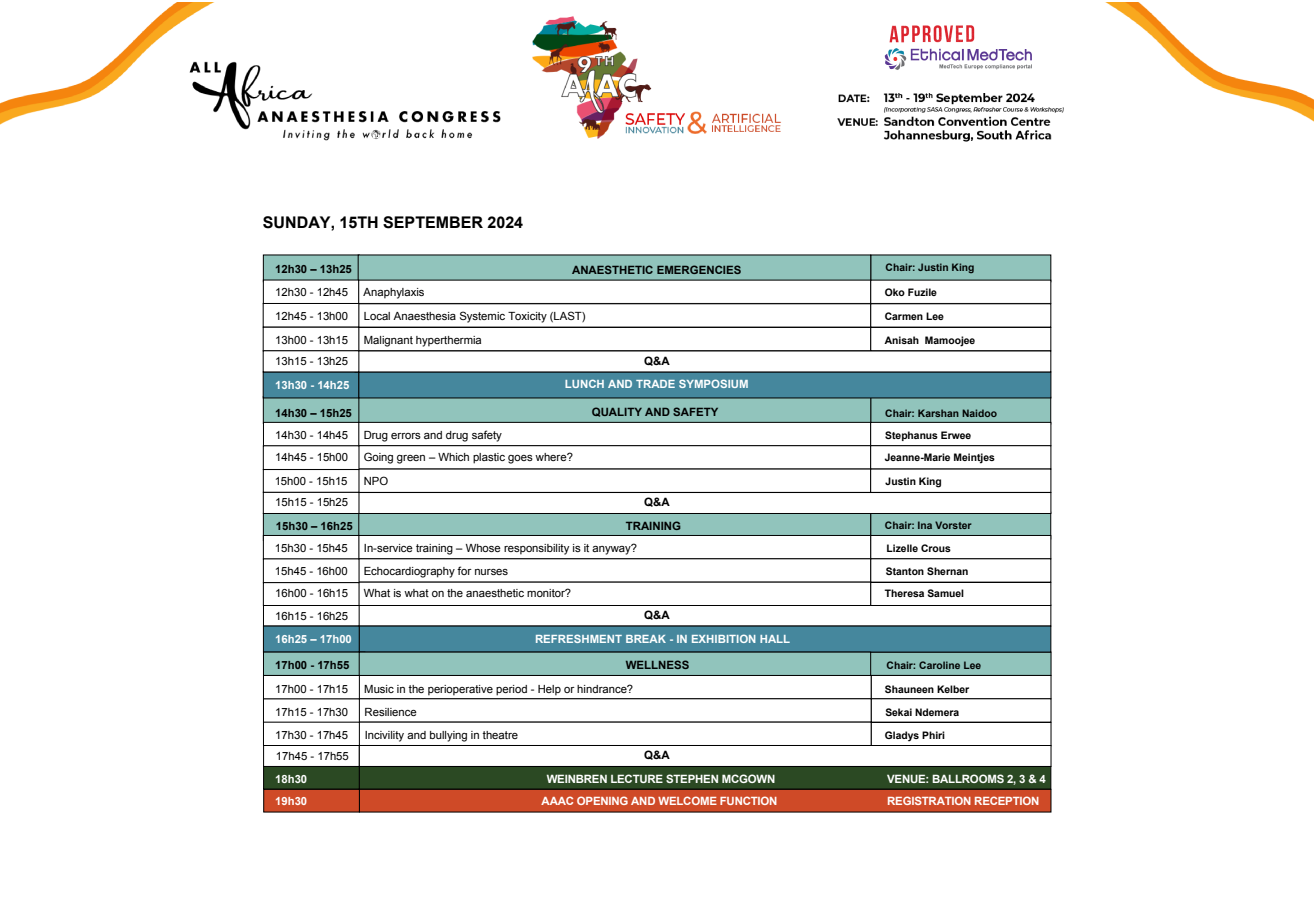
<style>
.page{position:relative;width:1314px;height:900px;background:#fff}
.page>*{position:absolute;margin:0;border:0;box-sizing:border-box;transform-origin:0 0}
.t1{font:700 16px "Arial";color:#000}
.t2{font:700 11.5px/22px "Arial";letter-spacing:-.02em;color:#fff}
.t3{font:700 11.5px "Arial";color:#000}
.t4{font:700 11.5px "Arial";color:#fff}
.t5{font:11.3px/24.4px "Arial";color:#000}
.t6{font:700 11.3px "Arial";color:#000}
.t7{font:700 11.3px/22.1px "Arial";color:#fff}
.t8{font:700 10.3px/22.1px "Arial";color:#000}
</style>
<div class="page">
<div style="left:868px;top:652px;width:184px;height:24px;background:#91c4bc"></div>
<div style="left:870px;top:512px;width:181px;height:28px;background:#91c4bc;border:1px solid #000"></div>
<div style="left:870px;top:397px;width:181px;height:28px;background:#91c4bc"></div>
<div style="left:870px;top:254px;width:181px;height:28px;background:#91c4bc"></div>
<div style="left:263px;top:513px;width:102px;height:28px;background:#91c4bc;border:1px solid #000"></div>
<div style="left:358px;top:513px;width:513px;height:28px;background:#91c4bc"></div>
<div style="left:263px;top:396px;width:102px;height:28px;background:#91c4bc;border:1px solid #000"></div>
<div style="left:358px;top:396px;width:513px;height:28px;background:#91c4bc;border:1px solid #000"></div>
<div style="left:263px;top:254px;width:97px;height:28px;background:#91c4bc"></div>
<div style="left:358px;top:254px;width:513px;height:28px;background:#91c4bc"></div>
<div style="left:359px;top:626px;width:692px;height:27px;background:#45879d;border:1px solid #000"></div>
<div style="left:263px;top:626px;width:97px;height:27px;background:#45879d;border:1px solid #000"></div>
<div style="left:359px;top:766px;width:692px;height:24px;background:#2b4923;border:1px solid #000"></div>
<div style="left:263px;top:766px;width:97px;height:24px;background:#2b4923;border:1px solid #000"></div>
<div style="left:359px;top:789px;width:692px;height:24px;background:#cf4a27;border:1px solid #000"></div>
<div style="left:263px;top:789px;width:97px;height:24px;background:#cf4a27;border:1px solid #000"></div>
<div style="left:358px;top:422px;width:513px;height:24px;background:#fff;border:1px solid #000"></div>
<div style="left:358px;top:445px;width:513px;height:25px;background:#fff;border:1px solid #000"></div>
<div style="left:358px;top:469px;width:513px;height:24px;background:#fff"></div>
<div style="left:358px;top:280px;width:513px;height:24px;background:#fff"></div>
<div style="left:358px;top:303px;width:513px;height:25px;background:#fff;border:1px solid #000"></div>
<div style="left:358px;top:327px;width:513px;height:24px;background:#fff;border:1px solid #000"></div>
<div style="left:870px;top:280px;width:181px;height:24px;background:#fff"></div>
<div style="left:870px;top:303px;width:181px;height:25px;background:#fff;border:1px solid #000"></div>
<div style="left:870px;top:327px;width:181px;height:24px;background:#fff;border:1px solid #000"></div>
<div style="left:870px;top:422px;width:181px;height:24px;background:#fff;border:1px solid #000"></div>
<div style="left:870px;top:445px;width:181px;height:25px;background:#fff;border:1px solid #000"></div>
<div style="left:870px;top:469px;width:181px;height:24px;background:#fff"></div>
<div style="left:263px;top:371px;width:96px;height:27px;background:#45879d;border:1px solid #000"></div>
<div style="left:358px;top:371px;width:693px;height:27px;background:#45879d;border:1px solid #000"></div>
<div style="left:358px;top:535px;width:513px;height:24px;background:#fff;border:1px solid #000"></div>
<div style="left:358px;top:558px;width:513px;height:25px;background:#fff;border:1px solid #000"></div>
<div style="left:358px;top:582px;width:513px;height:24px;background:#fff;border:1px solid #000"></div>
<div style="left:870px;top:535px;width:181px;height:24px;background:#fff;border:1px solid #000"></div>
<div style="left:870px;top:558px;width:181px;height:25px;background:#fff;border:1px solid #000"></div>
<div style="left:870px;top:582px;width:181px;height:24px;background:#fff;border:1px solid #000"></div>
<div style="left:355px;top:698px;width:517px;height:25px;background:#fff;border:1px solid #000"></div>
<div style="left:355px;top:722px;width:517px;height:24px;background:#fff"></div>
<div style="left:871px;top:675px;width:181px;height:24px;background:#fff;border:1px solid #000"></div>
<div style="left:871px;top:698px;width:181px;height:25px;background:#fff;border:1px solid #000"></div>
<div style="left:871px;top:722px;width:181px;height:24px;background:#fff;border:1px solid #000"></div>
<div style="left:263px;top:280px;width:96px;height:24px;background:#fff"></div>
<div style="left:263px;top:303px;width:96px;height:25px;background:#fff;border:1px solid #000"></div>
<div style="left:263px;top:327px;width:96px;height:24px;background:#fff"></div>
<div style="left:355px;top:350px;width:696px;height:22px;border:1px solid #000"></div>
<div style="left:263px;top:350px;width:96px;height:22px;background:#fff;border:1px solid #000"></div>
<div style="left:263px;top:422px;width:96px;height:25px;background:#fff;border:1px solid #000"></div>
<div style="left:263px;top:445px;width:96px;height:25px;background:#fff;border:1px solid #000"></div>
<div style="left:263px;top:469px;width:96px;height:24px;background:#fff;border:1px solid #000"></div>
<div style="left:263px;top:535px;width:96px;height:25px;background:#fff;border:1px solid #000"></div>
<div style="left:263px;top:558px;width:97px;height:25px;background:#fff"></div>
<div style="left:263px;top:582px;width:97px;height:24px;background:#fff;border:1px solid #000"></div>
<div style="left:355px;top:492px;width:696px;height:22px;border:1px solid #000"></div>
<div style="left:263px;top:492px;width:96px;height:22px;background:#fff;border:1px solid #000"></div>
<div style="left:263px;top:652px;width:102px;height:24px;background:#91c4bc"></div>
<div style="left:359px;top:652px;width:512px;height:24px;background:#91c4bc;border:1px solid #000"></div>
<div style="left:263px;top:744px;width:97px;height:23px;background:#fff;border:1px solid #000"></div>
<div style="left:263px;top:675px;width:97px;height:25px;background:#fff;border:1px solid #000"></div>
<div style="left:263px;top:698px;width:97px;height:25px;background:#fff"></div>
<div style="left:263px;top:722px;width:97px;height:24px;background:#fff;border:1px solid #000"></div>
<div style="left:359px;top:745px;width:693px;height:22px;border:1px solid #000"></div>
<img style="left:0;top:2px;width:1314px;height:140px">
<h1 class="t1" style="left:263px;top:212px;width:262px">SUNDAY, 15TH SEPTEMBER 2024</h1>
<p class="t6" style="left:275px;top:262px;width:78px">12h30 – 13h25</p>
<p class="t3" style="left:572px;top:262px;width:171px">ANAESTHETIC EMERGENCIES</p>
<p class="t8" style="left:886px;top:257px;width:90px">Chair: Justin King</p>
<p class="t5" style="left:275px;top:280px;width:74px;text-align:justify">12h30 - 12h45<br>12h45 - 13h00<br>13h00 - 13h15</p>
<p class="t8" style="left:885px;top:281px;width:54px">Oko Fuzile</p>
<p class="t5" style="left:275px;top:349px;width:74px">13h15 - 13h25</p>
<p class="t5" style="left:364px;top:280px;width:223px">Anaphylaxis<br>Local Anaesthesia Systemic Toxicity (LAST)<br>Malignant hyperthermia</p>
<p class="t4" style="left:565px;top:376px;width:185px">LUNCH AND TRADE SYMPOSIUM</p>
<p class="t8" style="left:885px;top:305px;width:61px">Carmen Lee</p>
<p class="t8" style="left:885px;top:330px;width:92px">Anisah Mamoojee</p>
<p class="t3" style="left:644px;top:353px;width:27px">Q&amp;A</p>
<p class="t7" style="left:275px;top:374px;width:76px">13h30 - 14h25</p>
<p class="t6" style="left:275px;top:405px;width:78px">14h30 – 15h25</p>
<p class="t3" style="left:592px;top:404px;width:128px">QUALITY AND SAFETY</p>
<p class="t5" style="left:275px;top:424px;width:74px;line-height:22.1px">14h30 - 14h45<br>14h45 - 15h00</p>
<p class="t5" style="left:275px;top:471px;width:75px;line-height:20.7px">15h00 - 15h15<br>15h15 - 15h25</p>
<p class="t5" style="left:364px;top:424px;width:211px;line-height:22.1px">Drug errors and drug safety<br>Going green – Which plastic goes where?</p>
<p class="t5" style="left:364px;top:469px;width:26px">NPO</p>
<p class="t3" style="left:644px;top:494px;width:27px">Q&amp;A</p>
<p class="t6" style="left:276px;top:519px;width:78px">15h30 – 16h25</p>
<p class="t3" style="left:626px;top:519px;width:57px">TRAINING</p>
<p class="t5" style="left:275px;top:537px;width:75px;line-height:22.7px;text-align:justify">15h30 - 15h45<br>15h45 - 16h00<br>16h00 - 16h15<br>16h15 - 16h25</p>
<p class="t5" style="left:364px;top:537px;width:275px;line-height:22.9px">In-service training – Whose responsibility is it anyway?<br>Echocardiography for nurses</p>
<p class="t5" style="left:364px;top:581px;width:209px">What is what on the anaesthetic monitor?</p>
<p class="t3" style="left:644px;top:607px;width:27px">Q&amp;A</p>
<p class="t7" style="left:275px;top:628px;width:78px">16h25 – 17h00</p>
<p class="t4" style="left:535px;top:631px;width:257px">REFRESHMENT BREAK - IN EXHIBITION HALL</p>
<p class="t6" style="left:275px;top:658px;width:76px">17h00 - 17h55</p>
<p class="t3" style="left:626px;top:657px;width:65px">WELLNESS</p>
<p class="t5" style="left:275px;top:677px;width:74px;line-height:23px;text-align:justify">17h00 - 17h15<br>17h15 - 17h30<br>17h30 - 17h45</p>
<p class="t5" style="left:276px;top:744px;width:74px">17h45 - 17h55</p>
<p class="t5" style="left:364px;top:676px;width:270px">Music in the perioperative period - Help or hindrance?</p>
<p class="t5" style="left:365px;top:723px;width:155px">Incivility and bullying in theatre</p>
<p class="t5" style="left:365px;top:700px;width:54px">Resilience</p>
<p class="t3" style="left:644px;top:747px;width:27px">Q&amp;A</p>
<p class="t8" style="left:885px;top:402px;width:113px">Chair: Karshan Naidoo</p>
<p class="t8" style="left:885px;top:425px;width:112px">Stephanus Erwee<br>Jeanne-Marie Meintjes</p>
<p class="t8" style="left:886px;top:471px;width:58px">Justin King</p>
<p class="t8" style="left:885px;top:515px;width:88px">Chair: Ina Vorster</p>
<p class="t8" style="left:887px;top:538px;width:66px">Lizelle Crous</p>
<p class="t8" style="left:885px;top:561px;width:85px">Stanton Shernan<br>Theresa Samuel</p>
<p class="t8" style="left:887px;top:655px;width:96px">Chair: Caroline Lee</p>
<p class="t8" style="left:885px;top:678px;width:86px">Shauneen Kelber</p>
<p class="t8" style="left:885px;top:701px;width:75px">Sekai Ndemera</p>
<p class="t8" style="left:885px;top:724px;width:62px">Gladys Phiri</p>
<p class="t7" style="left:275px;top:769px;width:34px">18h30<br>19h30</p>
<p class="t2" style="left:547px;top:769px;width:230px">WEINBREN LECTURE STEPHEN MCGOWN</p>
<p class="t2" style="left:887px;top:769px;width:160px">VENUE: BALLROOMS 2, 3 &amp; 4<br>REGISTRATION RECEPTION</p>
<p class="t2" style="left:542px;top:791px;width:237px">AAAC OPENING AND WELCOME FUNCTION</p>
</div>
